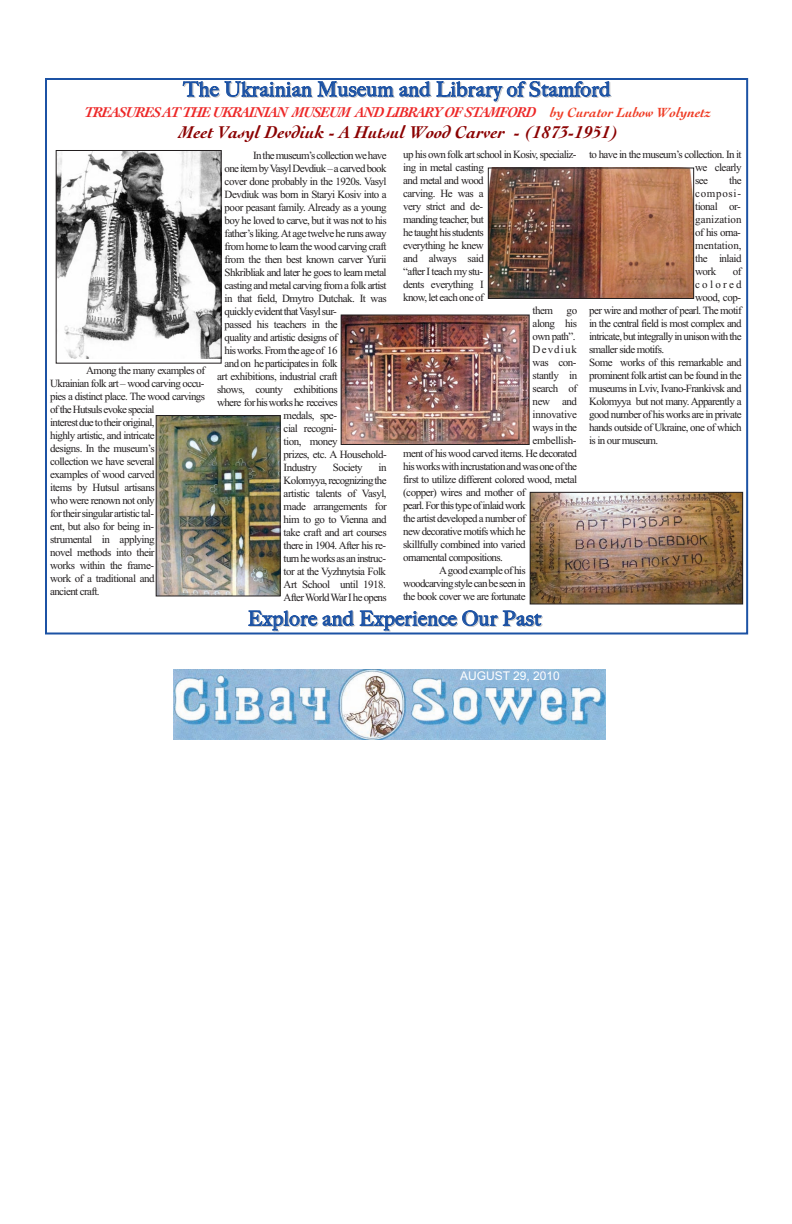
<style>
.page{position:relative;width:792px;height:1224px;background:#fff}
.page>*{position:absolute;margin:0;border:0;box-sizing:border-box;transform-origin:0 0}
.t1{font:500 20px "Big Caslon";letter-spacing:.03em;color:#1c52a4}
.t2{font:italic 700 18px "Cochin";color:#8b0202}
.t3{font:italic 700 15px "Cochin";letter-spacing:-.065em;color:#ed2727}
.t4{font:12px "Arial";color:#fff}
.t5{font:11px/13px "Times New Roman";letter-spacing:-.055em;color:#231f20;text-align:justify}
.t6{font:11px "Times New Roman";letter-spacing:-.02em;color:#231f20}
.t7{font:11px "Times New Roman";letter-spacing:-.025em;color:#231f20}
.t8{font:11px "Times New Roman";letter-spacing:.1em;color:#231f20}
.t9{font:11px "Times New Roman";letter-spacing:.205em;color:#231f20}
.s1{font-size:14px;color:#ef3c25}
</style>
<div class="page">
<img style="left:343px;top:316px;width:185px;height:127px">
<div style="left:341px;top:314px;width:189px;height:131px;border:1px solid #231f20"></div>
<img style="left:58px;top:152px;width:162px;height:206px">
<div style="left:56px;top:150px;width:166px;height:214px;border:1px solid #231f20"></div>
<img style="left:158px;top:417px;width:121px;height:177px">
<div style="left:156px;top:415px;width:125px;height:181px;border:1px solid #231f20"></div>
<img style="left:490px;top:169px;width:202px;height:128px">
<div style="left:488px;top:167px;width:206px;height:132px;border:1px solid #231f20"></div>
<img style="left:532px;top:494px;width:209px;height:108px">
<div style="left:530px;top:492px;width:213px;height:112px;border:1px solid #231f20"></div>
<img style="left:174px;top:669px;width:432px;height:71px">
<h1 class="t1" style="left:183px;top:78px;width:428px">The Ukrainian Museum and Library of Stamford</h1>
<h3 class="t3" style="left:85px;top:103px;width:628px">TREASURES AT THE UKRAINIAN MUSEUM AND LIBRARY OF STAMFORD <span class="s1">by Curator Lubow Wolynetz</span></h3>
<p class="t5" style="left:403px;top:148px;width:175px">up his own folk art school in Kosiv, specializ-</p>
<p class="t5" style="left:403px;top:161px;width:82px">ing in metal casting</p>
<p class="t5" style="left:403px;top:174px;width:82px">and metal and wood</p>
<p class="t5" style="left:403px;top:187px;width:82px">carving. He was a</p>
<p class="t5" style="left:403px;top:200px;width:82px">very strict and de-</p>
<p class="t5" style="left:403px;top:213px;width:82px">manding teacher, but</p>
<p class="t5" style="left:403px;top:226px;width:82px">he taught his students</p>
<p class="t5" style="left:403px;top:239px;width:82px">everything he knew</p>
<p class="t5" style="left:403px;top:252px;width:82px">and always said</p>
<p class="t5" style="left:403px;top:265px;width:82px">“after I teach my stu-</p>
<p class="t5" style="left:403px;top:278px;width:82px">dents everything I</p>
<p class="t5" style="left:403px;top:291px;width:82px">know, let each one of</p>
<p class="t5" style="left:533px;top:304px;width:46px">them go</p>
<p class="t5" style="left:533px;top:317px;width:46px">along his</p>
<p class="t5" style="left:533px;top:330px;width:44px">own path”.</p>
<p class="t8" style="left:533px;top:343px;width:46px">Devdiuk</p>
<p class="t5" style="left:533px;top:356px;width:45px">was con-</p>
<p class="t5" style="left:533px;top:369px;width:46px">stantly in</p>
<p class="t5" style="left:533px;top:382px;width:46px">search of</p>
<p class="t5" style="left:533px;top:395px;width:46px">new and</p>
<p class="t6" style="left:533px;top:408px;width:46px">innovative</p>
<p class="t5" style="left:533px;top:421px;width:46px">ways in the</p>
<p class="t7" style="left:533px;top:434px;width:45px">embellish-</p>
<p class="t5" style="left:403px;top:447px;width:175px">ment of his wood carved items. He decorated</p>
<p class="t5" style="left:403px;top:460px;width:175px">his works with incrustation and was one of the</p>
<p class="t5" style="left:403px;top:473px;width:176px">first to utilize different colored wood, metal</p>
<p class="t5" style="left:403px;top:486px;width:124px">(copper) wires and mother of</p>
<p class="t5" style="left:403px;top:499px;width:124px">pearl. For this type of inlaid work</p>
<p class="t5" style="left:403px;top:512px;width:124px">the artist developed a number of</p>
<p class="t5" style="left:403px;top:525px;width:124px">new decorative motifs which he</p>
<p class="t5" style="left:403px;top:538px;width:124px">skillfully combined into varied</p>
<p class="t5" style="left:403px;top:551px;width:101px">ornamental compositions.</p>
<p class="t5" style="left:439px;top:564px;width:88px">A good example of his</p>
<p class="t5" style="left:403px;top:577px;width:124px">woodcarving style can be seen in</p>
<p class="t5" style="left:403px;top:590px;width:124px">the book cover we are fortunate</p>
<h2 class="t2" style="left:179px;top:121px;width:441px">Meet Vasyl Devdiuk - A Hutsul Wood Carver - (1873-1951)</h2>
<p class="t5" style="left:695px;top:147px;width:48px;text-indent:-106px">to have in the museum’s collection. In it we clearly see</p>
<p class="t5" style="left:253px;top:148px;width:135px">In the museum’s collection we have</p>
<p class="t5" style="left:225px;top:161px;width:163px">one item by Vasyl Devdiuk – a carved book</p>
<p class="t5" style="left:225px;top:174px;width:163px">cover done probably in the 1920s. Vasyl</p>
<p class="t5" style="left:225px;top:187px;width:163px">Devdiuk was born in Staryi Kosiv into a</p>
<p class="t5" style="left:225px;top:200px;width:164px">poor peasant family. Already as a young</p>
<p class="t5" style="left:225px;top:213px;width:163px">boy he loved to carve, but it was not to his</p>
<p class="t5" style="left:225px;top:226px;width:164px">father’s liking. At age twelve he runs away</p>
<p class="t5" style="left:225px;top:239px;width:163px">from home to learn the wood carving craft</p>
<p class="t5" style="left:225px;top:252px;width:164px">from the then best known carver Yurii</p>
<p class="t5" style="left:225px;top:265px;width:164px">Shkribliak and later he goes to learn metal</p>
<p class="t5" style="left:225px;top:278px;width:163px">casting and metal carving from a folk artist</p>
<p class="t5" style="left:225px;top:291px;width:164px">in that field, Dmytro Dutchak. It was</p>
<p class="t5" style="left:225px;top:304px;width:114px">quickly evident that Vasyl sur-</p>
<p class="t5" style="left:225px;top:317px;width:115px">passed his teachers in the</p>
<p class="t5" style="left:225px;top:330px;width:115px">quality and artistic designs of</p>
<p class="t5" style="left:225px;top:343px;width:115px">his works. From the age of 16</p>
<p class="t5" style="left:225px;top:356px;width:114px">and on he participates in folk</p>
<p class="t5" style="left:217px;top:369px;width:122px">art exhibitions, industrial craft</p>
<p class="t5" style="left:217px;top:382px;width:122px">shows, county exhibitions</p>
<p class="t5" style="left:217px;top:395px;width:122px">where for his works he receives</p>
<p class="t5" style="left:284px;top:408px;width:55px">medals, spe-</p>
<p class="t5" style="left:284px;top:421px;width:55px">cial recogni-</p>
<p class="t5" style="left:284px;top:434px;width:55px">tion, money</p>
<p class="t5" style="left:284px;top:447px;width:105px">prizes, etc. A Household-</p>
<p class="t5" style="left:284px;top:460px;width:35px">Industry</p>
<p class="t5" style="left:333px;top:460px;width:32px">Society</p>
<p class="t5" style="left:695px;top:173px;width:48px;text-indent:34px">the composi&shy;tional or&shy;ganization of his orna&shy;mentation, the inlaid work</p>
<p class="t5" style="left:733px;top:264px;width:10px">of</p>
<p class="t9" style="left:695px;top:277px;width:48px">colored</p>
<p class="t5" style="left:695px;top:290px;width:47px">wood, cop-</p>
<p class="t5" style="left:589px;top:303px;width:154px">per wire and mother of pearl. The motif</p>
<p class="t5" style="left:589px;top:316px;width:154px">in the central field is most complex and</p>
<p class="t5" style="left:589px;top:329px;width:154px">intricate, but integrally in unison with the</p>
<p class="t5" style="left:589px;top:342px;width:76px">smaller side motifs.</p>
<p class="t5" style="left:589px;top:355px;width:154px">Some works of this remarkable and</p>
<p class="t5" style="left:589px;top:368px;width:154px">prominent folk artist can be found in the</p>
<p class="t5" style="left:589px;top:381px;width:154px">museums in Lviv, Ivano-Frankivsk and</p>
<p class="t5" style="left:589px;top:394px;width:154px">Kolomyya but not many. Apparently a</p>
<p class="t5" style="left:589px;top:407px;width:154px">good number of his works are in private</p>
<p class="t5" style="left:589px;top:420px;width:154px">hands outside of Ukraine, one of which</p>
<p class="t5" style="left:589px;top:433px;width:71px">is in our museum.</p>
<p class="t5" style="left:50px;top:364px;width:157px;text-align:left;text-indent:36px">Among the many examples of<br>Ukrainian folk art – wood carving occu&shy;pies a distinct place. The wood carvings ofthe Hutsuls evoke special<br>interest due to their original,<br>highly artistic, and intricate<br>designs. In the museum’s<br>collection we have several<br>examples of wood carved<br>items by Hutsul artisans<br>who were renown not only<br>for their singular artistic tal-<br>ent, but also for being in-<br>strumental in applying<br>novel methods into their<br>works within the frame-<br>work of a traditional and<br>ancient craft.</p>
<p class="t5" style="left:284px;top:460px;width:105px;text-indent:95px">in Kolomyya, recognizing the artistic talents of Vasyl, made arrangements for him to go to Vienna and take craft and art courses there in 1904. After his re&shy;turn he works as an instruc&shy;tor at the Vyzhnytsia Folk Art School until 1918.<br>After World War I he opens</p>
<h1 class="t1" style="left:248px;top:607px;width:294px">Explore and Experience Our Past</h1>
<p class="t4" style="left:460px;top:669px;width:101px">AUGUST 29, 2010</p>
</div>
